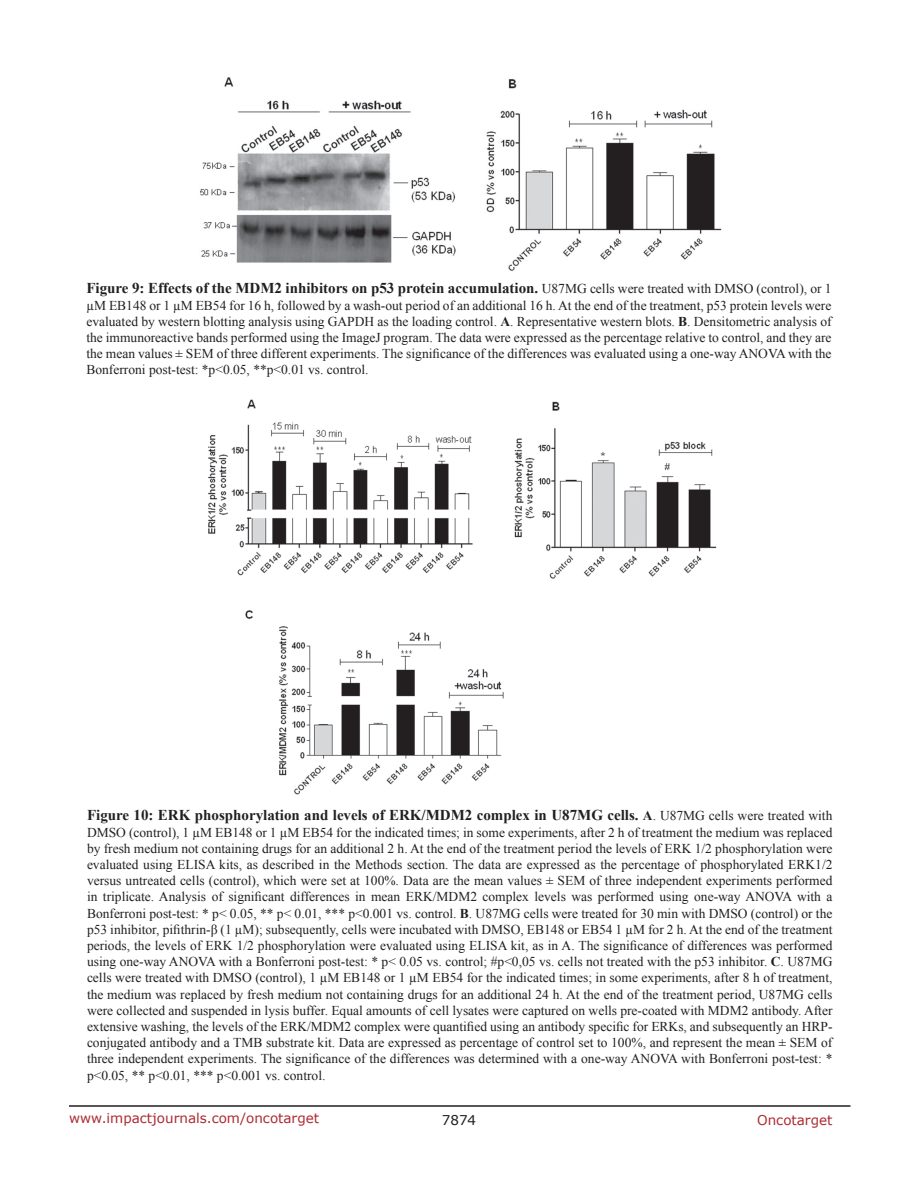
<style>
.page{position:relative;width:918px;height:1188px;background:#fff}
.page>*{position:absolute;margin:0;border:0;box-sizing:border-box;transform-origin:0 0}
.FigureText{font:700 15px "Times New Roman";color:#221f22}
.FigureText-2{font:13.5px/16.2px "Times New Roman";color:#221f22;text-align:justify}
.t1{font:13.5px "Verdana";color:#ac2b31}
.t2{font:13.5px "Verdana";color:#221f22}
.s1{font-weight:400;font-size:13.5px}
.s2{font-weight:700}
.s3{font-size:13.5px}
</style>
<div class="page">
<hr style="left:69px;top:1105px;width:781px;height:2px;background:#231f20">
<img style="left:200px;top:77px;width:522px;height:194px">
<img style="left:208px;top:399px;width:509px;height:396px">
<p class="FigureText" style="left:86px;top:278px;width:747px">Figure 9: Effects of the MDM2 inhibitors on p53 protein accumulation. <span class="s1">U87MG cells were treated with DMSO (control), or 1</span></p>
<p class="FigureText-2" style="left:86px;top:297px;width:747px">µM EB148 or 1 µΜ EB54 for 16 h, followed by a wash-out period of an additional 16 h. At the end of the treatment, p53 protein levels were evaluated by western blotting analysis using GAPDH as the loading control. <span class="s2">A</span>. Representative western blots. <span class="s2">B</span>. Densitometric analysis of the immunoreactive bands performed using the ImageJ program. The data were expressed as the percentage relative to control, and they are the mean values ± SEM of three different experiments. The significance of the differences was evaluated using a one-way ANOVA with the Bonferroni post-test: *p&lt;0.05, **p&lt;0.01 vs. control.</p>
<p class="FigureText" style="left:87px;top:805px;width:747px">Figure 10: ERK phosphorylation and levels of ERK/MDM2 complex in U87MG cells. <span class="s3">A</span><span class="s1">. U87MG cells were treated with</span></p>
<p class="FigureText-2" style="left:87px;top:824px;width:747px">DMSO (control), 1 µΜ EB148 or 1 µΜ EB54 for the indicated times; in some experiments, after 2 h of treatment the medium was replaced by fresh medium not containing drugs for an additional 2 h. At the end of the treatment period the levels of ERK 1/2 phosphorylation were evaluated using ELISA kits, as described in the Methods section. The data are expressed as the percentage of phosphorylated ERK1/2 versus untreated cells (control), which were set at 100%. Data are the mean values ± SEM of three independent experiments performed in triplicate. Analysis of significant differences in mean ERK/MDM2 complex levels was performed using one-way ANOVA with a Bonferroni post-test: * p&lt; 0.05, ** p&lt; 0.01, *** p&lt;0.001 vs. control. <span class="s2">B</span>. U87MG cells were treated for 30 min with DMSO (control) or the p53 inhibitor, pifithrin-β (1 µΜ); subsequently, cells were incubated with DMSO, EB148 or EB54 1 µM for 2 h. At the end of the treatment periods, the levels of ERK 1/2 phosphorylation were evaluated using ELISA kit, as in A. The significance of differences was performed using one-way ANOVA with a Bonferroni post-test: * p&lt; 0.05 vs. control; #p&lt;0,05 vs. cells not treated with the p53 inhibitor. <span class="s2">C</span>. U87MG cells were treated with DMSO (control), 1 µΜ EB148 or 1 µΜ EB54 for the indicated times; in some experiments, after 8 h of treatment, the medium was replaced by fresh medium not containing drugs for an additional 24 h. At the end of the treatment period, U87MG cells were collected and suspended in lysis buffer. Equal amounts of cell lysates were captured on wells pre-coated with MDM2 antibody. After extensive washing, the levels of the ERK/MDM2 complex were quantified using an antibody specific for ERKs, and subsequently an HRP&shy;conjugated antibody and a TMB substrate kit. Data are expressed as percentage of control set to 100%, and represent the mean ± SEM of three independent experiments. The significance of the differences was determined with a one-way ANOVA with Bonferroni post-test: * p&lt;0.05, ** p&lt;0.01, *** p&lt;0.001 vs. control.</p>
<p class="t1" style="left:69px;top:1109px;width:252px">www.impactjournals.com/oncotarget</p>
<p class="t2" style="left:442px;top:1111px;width:36px">7874</p>
<p class="t1" style="left:757px;top:1111px;width:77px">Oncotarget</p>
</div>
